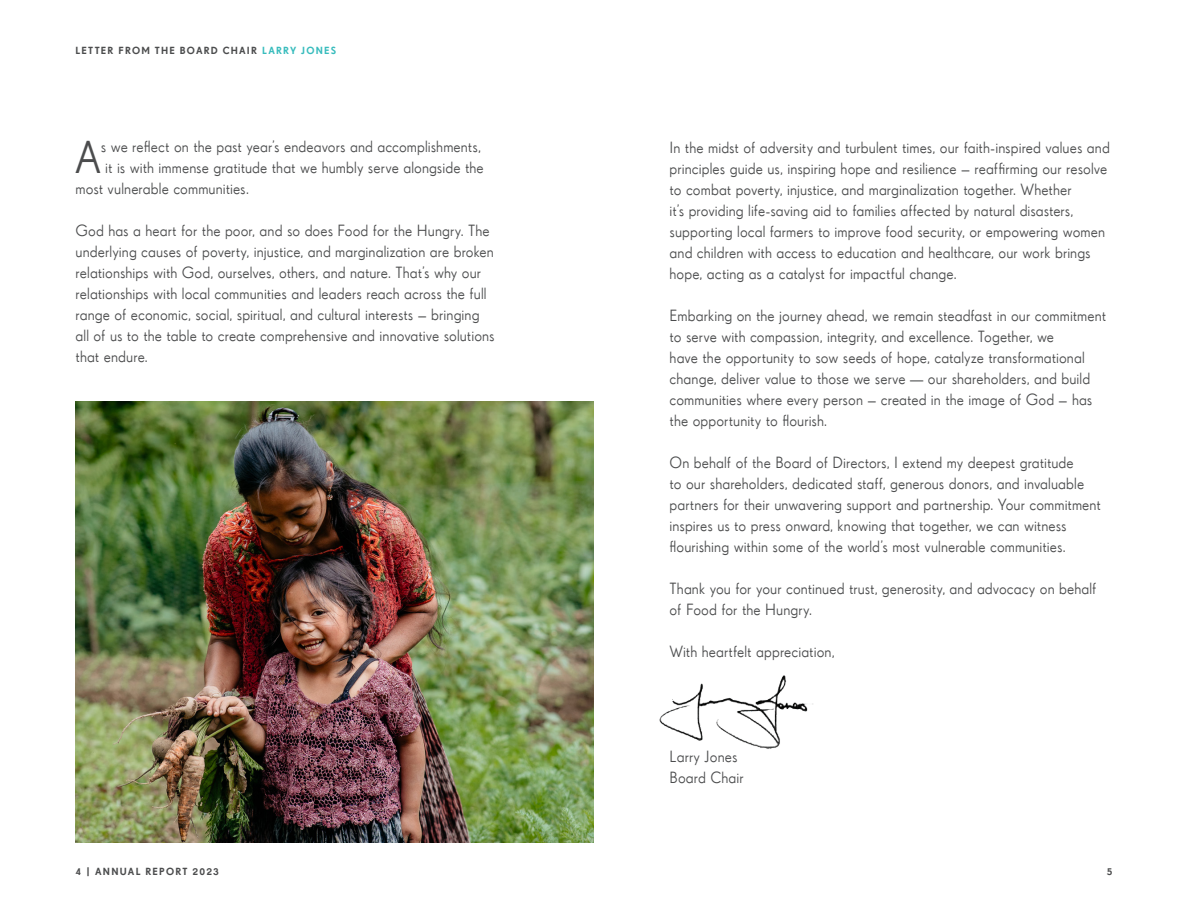
<style>
.page{position:relative;width:1188px;height:918px;background:#fff}
.page>*{position:absolute;margin:0;border:0;box-sizing:border-box;transform-origin:0 0}
.Body_Copy{font:46.8px "Drescher Grotesk BT";color:#4b4c4d}
.Body_Copy-2{font:16.5px/21px "Drescher Grotesk BT";letter-spacing:.005em;color:#4b4c4d}
.t1{font:600 10.5px "Drescher Grotesk BT";letter-spacing:.115em;color:#4b4c4d}
.s1{color:#38bcbd}
</style>
<div class="page">
<img style="left:659px;top:675px;width:154px;height:74px">
<img style="left:76px;top:402px;width:518px;height:440px">
<p class="t1" style="left:76px;top:44px;width:262px">LETTER FROM THE BOARD CHAIR <span class="s1">LARRY JONES</span></p>
<p class="Body_Copy" style="left:75px;top:131px;width:27px">A</p>
<p class="Body_Copy-2" style="left:101px;top:136px;width:382px">s we reflect on the past year’s endeavors and accomplishments,</p>
<p class="Body_Copy-2" style="left:105px;top:157px;width:380px">it is with immense gratitude that we humbly serve alongside the</p>
<p class="Body_Copy-2" style="left:76px;top:178px;width:175px">most vulnerable communities.</p>
<p class="Body_Copy-2" style="left:76px;top:220px;width:421px">God has a heart for the poor, and so does Food for the Hungry. The underlying causes of poverty, injustice, and marginalization are broken relationships with God, ourselves, others, and nature. That’s why our relationships with local communities and leaders reach across the full range of economic, social, spiritual, and cultural interests – bringing all of us to the table to create comprehensive and innovative solutions that endure.</p>
<p class="Body_Copy-2" style="left:670px;top:137px;width:442px">In the midst of adversity and turbulent times, our faith-inspired values and principles guide us, inspiring hope and resilience – reaffirming our resolve to combat poverty, injustice, and marginalization together. Whether<br>it’s providing life-saving aid to families affected by natural disasters, supporting local farmers to improve food security, or empowering women and children with access to education and healthcare, our work brings hope, acting as a catalyst for impactful change.</p>
<p class="Body_Copy-2" style="left:670px;top:305px;width:438px">Embarking on the journey ahead, we remain steadfast in our commitment to serve with compassion, integrity, and excellence. Together, we<br>have the opportunity to sow seeds of hope, catalyze transformational change, deliver value to those we serve — our shareholders, and build communities where every person – created in the image of God – has the opportunity to flourish.</p>
<p class="Body_Copy-2" style="left:670px;top:452px;width:433px">On behalf of the Board of Directors, I extend my deepest gratitude<br>to our shareholders, dedicated staff, generous donors, and invaluable partners for their unwavering support and partnership. Your commitment inspires us to press onward, knowing that together, we can witness flourishing within some of the world’s most vulnerable communities.</p>
<p class="Body_Copy-2" style="left:670px;top:578px;width:428px">Thank you for your continued trust, generosity, and advocacy on behalf of Food for the Hungry.</p>
<p class="Body_Copy-2" style="left:670px;top:641px;width:166px">With heartfelt appreciation,</p>
<p class="Body_Copy-2" style="left:670px;top:746px;width:76px">Larry Jones<br>Board Chair</p>
<p class="t1" style="left:76px;top:865px;width:145px">4 | ANNUAL REPORT 2023</p>
<p class="t1" style="left:1107px;top:865px;width:7px">5</p>
</div>
